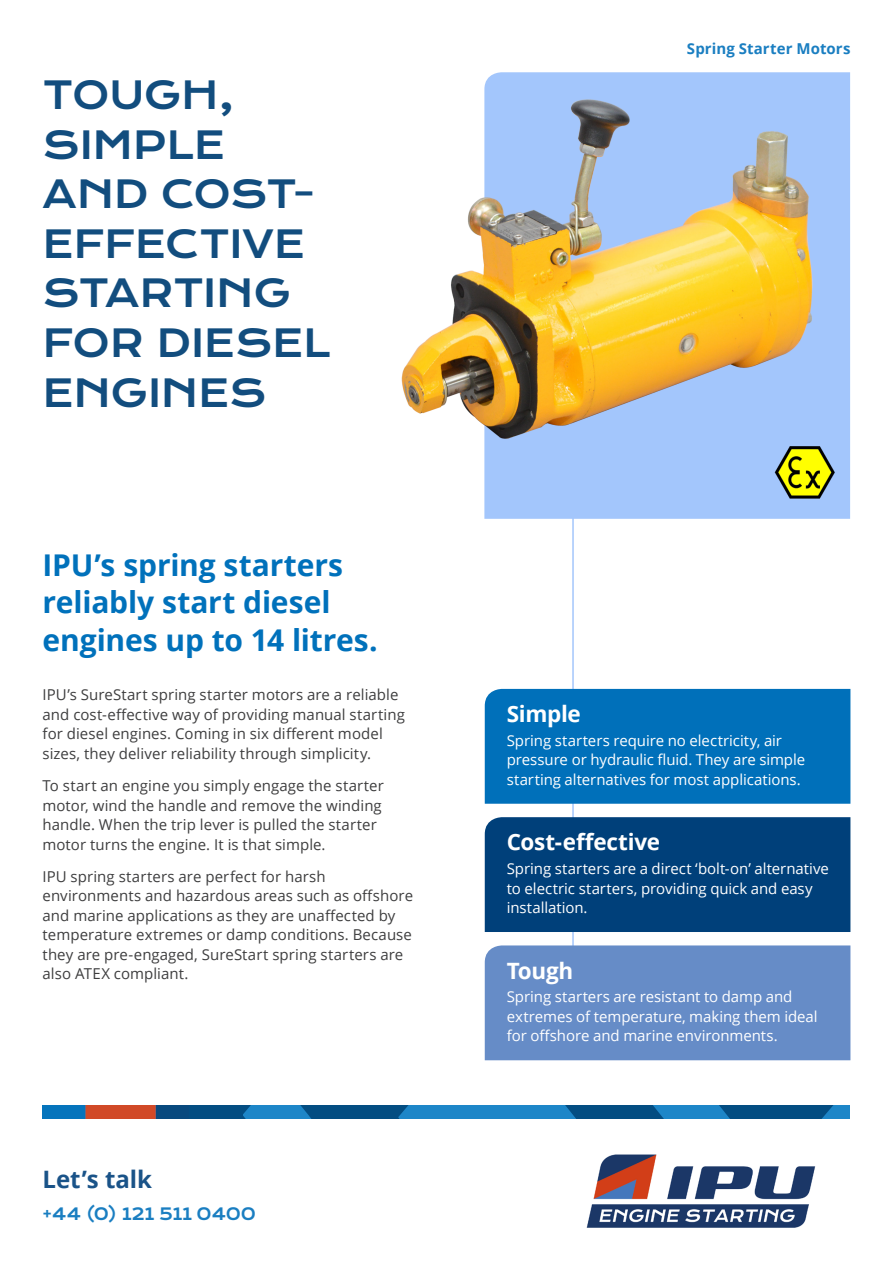
<style>
.page{position:relative;width:893px;height:1263px;background:#fff}
.page>*{position:absolute;margin:0;border:0;box-sizing:border-box;transform-origin:0 0}
.Heading_1{font:37.5px/49.5px "Krona One";letter-spacing:-.005em;color:#124d7e}
.Heading_2{font:700 30px/37.5px "Open Sans";letter-spacing:-.005em;color:#0071bb}
.t1{font:700 24px "Open Sans";color:#1a5388}
.Reverse_Heading{font:700 22.5px "Open Sans";letter-spacing:-.01em;color:#fff}
.t2{font:16.5px "Krona One";letter-spacing:-.02em;color:#1a7ec1}
.t3{font:15px/19.5px "Open Sans";letter-spacing:.005em;color:#3e3e3f}
.Reverse_Text{font:15px/19.5px "Open Sans";letter-spacing:-.005em;color:#fff}
.t4{font:700 15px "Open Sans";letter-spacing:.005em;color:#1a7ec1}
</style>
<div class="page">
<img style="left:586px;top:1154px;width:230px;height:74px">
<svg style="left:189px;top:1106px;width:661px;height:13px;background:#0f68a3"></svg>
<div style="left:156px;top:1106px;width:33px;height:13px;background:#08497e"></div>
<div style="left:85px;top:1106px;width:71px;height:13px;background:#d14927"></div>
<div style="left:43px;top:1106px;width:42px;height:13px;background:#0574bc"></div>
<hr style="left:572px;top:472px;width:2px;height:493px;background:#a3c6fc">
<div style="left:484px;top:72px;width:366px;height:447px;background:#a3c6fc"></div>
<div style="left:485px;top:689px;width:365px;height:115px;background:#0070ba"></div>
<div style="left:485px;top:817px;width:365px;height:115px;background:#00407a"></div>
<div style="left:485px;top:945px;width:365px;height:115px;background:#668cc7"></div>
<img style="left:401px;top:76px;width:437px;height:396px">
<img style="left:771px;top:443px;width:66px;height:58px">
<p class="Heading_1" style="left:43px;top:71px;width:290px">TOUGH,<br>SIMPLE<br>AND COST-<br>EFFECTIVE<br>STARTING<br>FOR DIESEL<br>ENGINES</p>
<p class="Heading_2" style="left:43px;top:545px;width:337px">IPU’s spring starters reliably start diesel engines up to 14 litres.</p>
<p class="t3" style="left:43px;top:685px;width:364px">IPU’s SureStart spring starter motors are a reliable and cost-effective way of providing manual starting for diesel engines. Coming in six different model sizes, they deliver reliability through simplicity.</p>
<p class="t3" style="left:43px;top:775px;width:343px">To start an engine you simply engage the starter motor, wind the handle and remove the winding handle. When the trip lever is pulled the starter motor turns the engine. It is that simple.</p>
<p class="t3" style="left:43px;top:866px;width:372px">IPU spring starters are perfect for harsh environments and hazardous areas such as offshore and marine applications as they are unaffected by temperature extremes or damp conditions. Because they are pre-engaged, SureStart spring starters are also ATEX compliant.</p>
<p class="t1" style="left:43px;top:1162px;width:111px">Let’s talk</p>
<p class="t2" style="left:43px;top:1204px;width:215px">+44 (0) 121 511 0400</p>
<p class="t4" style="left:687px;top:38px;width:165px">Spring Starter Motors</p>
<p class="Reverse_Heading" style="left:507px;top:698px;width:76px">Simple</p>
<p class="Reverse_Text" style="left:507px;top:730px;width:300px">Spring starters require no electricity, air pressure or hydraulic fluid. They are simple starting alternatives for most applications.</p>
<p class="Reverse_Heading" style="left:507px;top:826px;width:155px">Cost-effective</p>
<p class="Reverse_Text" style="left:507px;top:858px;width:324px">Spring starters are a direct ‘bolt-on’ alternative to electric starters, providing quick and easy installation.</p>
<p class="Reverse_Heading" style="left:507px;top:954px;width:68px">Tough</p>
<p class="Reverse_Text" style="left:507px;top:987px;width:312px">Spring starters are resistant to damp and extremes of temperature, making them ideal for offshore and marine environments.</p>
</div>
